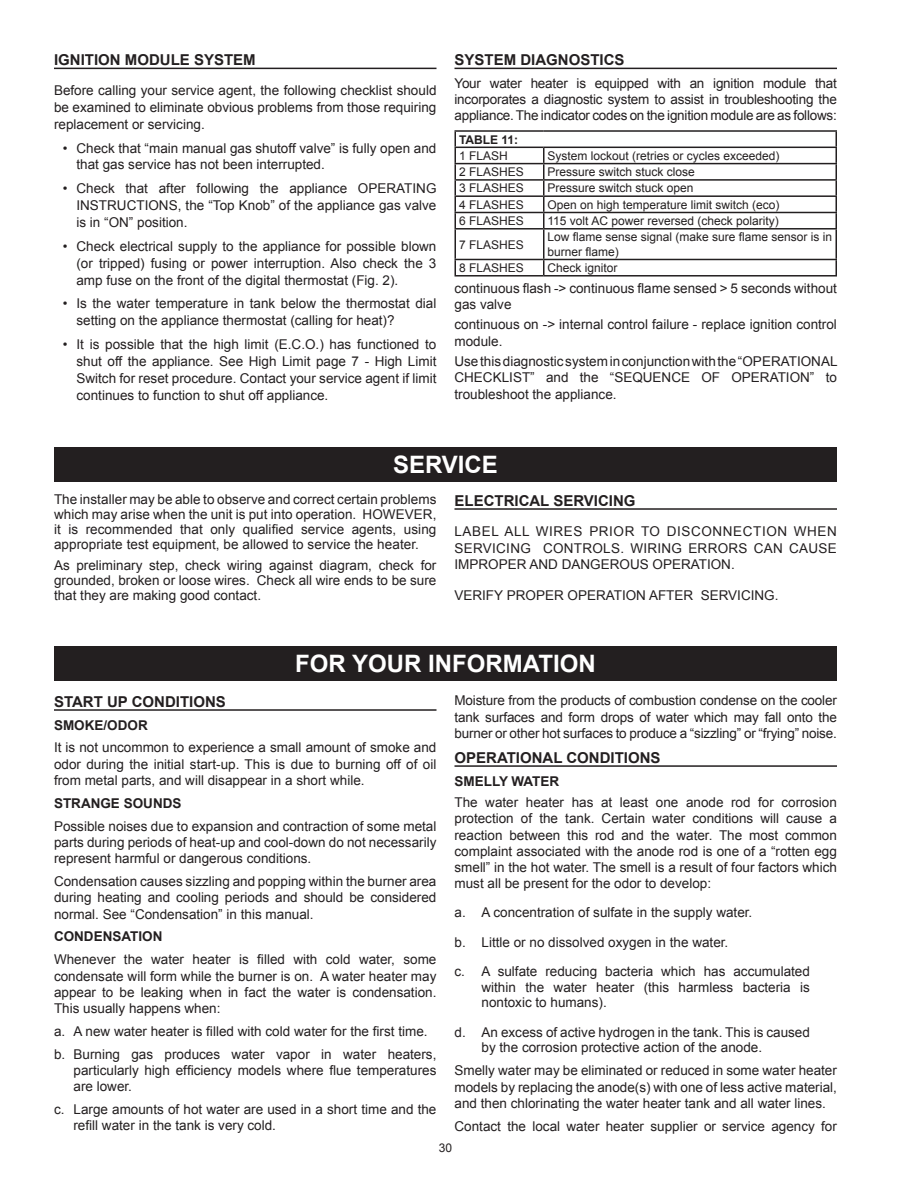
<style>
.page{position:relative;width:918px;height:1188px;background:#fff}
.page>*{position:absolute;margin:0;border:0;box-sizing:border-box;transform-origin:0 0}
.t1{font:700 24px "Arial";color:#fff}
.t2{font:700 15px "Arial";color:#231f20}
.t3{font:13.5px/16.2px "Arial";color:#231f20;text-align:justify}
.t4{font:700 13.5px "Arial";color:#231f20}
.t5{font:12px/14.4px "Arial";color:#231f20}
.t6{font:700 12px "Arial";color:#231f20}
</style>
<div class="page">
<hr style="left:454px;top:68px;width:383px;height:1px;background:#231f20">
<hr style="left:454px;top:130px;width:90px;height:2px;background:#231f20">
<hr style="left:544px;top:130px;width:293px;height:2px;background:#231f20">
<hr style="left:454px;top:147px;width:90px;height:1px;background:#231f20">
<hr style="left:544px;top:147px;width:293px;height:1px;background:#231f20">
<hr style="left:454px;top:163px;width:90px;height:1px;background:#231f20">
<hr style="left:544px;top:163px;width:293px;height:1px;background:#231f20">
<hr style="left:454px;top:179px;width:90px;height:2px;background:#231f20">
<hr style="left:544px;top:179px;width:293px;height:2px;background:#231f20">
<hr style="left:454px;top:195px;width:90px;height:2px;background:#231f20">
<hr style="left:544px;top:195px;width:293px;height:2px;background:#231f20">
<hr style="left:454px;top:212px;width:90px;height:1px;background:#231f20">
<svg style="left:454px;top:132px;width:2px;height:96px"></svg>
<hr style="left:544px;top:212px;width:293px;height:1px;background:#231f20">
<svg style="left:543px;top:148px;width:2px;height:80px"></svg>
<hr style="left:454px;top:228px;width:90px;height:2px;background:#231f20">
<hr style="left:454px;top:230px;width:2px;height:29px;background:#231f20">
<hr style="left:544px;top:228px;width:293px;height:2px;background:#231f20">
<hr style="left:543px;top:230px;width:2px;height:29px;background:#231f20">
<hr style="left:454px;top:259px;width:90px;height:1px;background:#231f20">
<svg style="left:454px;top:260px;width:2px;height:15px"></svg>
<hr style="left:544px;top:259px;width:293px;height:1px;background:#231f20">
<svg style="left:543px;top:260px;width:2px;height:15px"></svg>
<svg style="left:836px;top:132px;width:1px;height:143px"></svg>
<hr style="left:454px;top:275px;width:90px;height:2px;background:#231f20">
<hr style="left:544px;top:275px;width:293px;height:2px;background:#231f20">
<hr style="left:54px;top:68px;width:382px;height:1px;background:#231f20">
<div style="left:54px;top:646px;width:783px;height:35px;background:#231f20"></div>
<div style="left:54px;top:447px;width:783px;height:35px;background:#231f20"></div>
<hr style="left:454px;top:508px;width:383px;height:2px;background:#231f20">
<hr style="left:54px;top:709px;width:382px;height:2px;background:#231f20">
<hr style="left:454px;top:765px;width:383px;height:2px;background:#231f20">
<p class="t2" style="left:54px;top:50px;width:203px">IGNITION MODULE SYSTEM</p>
<p class="t3" style="left:54px;top:82px;width:384px;line-height:16.8px">Before calling your service agent, the following checklist should be examined to eliminate obvious problems from those requiring replacement or servicing.</p>
<p class="t3" style="left:76px;top:139px;width:361px;line-height:17px;text-indent:-14px">• Check that “main manual gas shutoff valve” is fully open and that gas service has not been interrupted.</p>
<p class="t3" style="left:76px;top:180px;width:362px;line-height:17px;text-indent:-14px">• Check that after following the appliance OPERATING INSTRUCTIONS, the “Top Knob” of the appliance gas valve is in “ON” position.</p>
<p class="t3" style="left:76px;top:238px;width:361px;line-height:17px;text-indent:-14px">• Check electrical supply to the appliance for possible blown (or tripped) fusing or power interruption. Also check the 3 amp fuse on the front of the digital thermostat (Fig. 2).</p>
<p class="t3" style="left:76px;top:295px;width:361px;line-height:17px;text-indent:-14px">• Is the water temperature in tank below the thermostat dial setting on the appliance thermostat (calling for heat)?</p>
<p class="t3" style="left:76px;top:336px;width:362px;line-height:17px;text-indent:-14px">• It is possible that the high limit (E.C.O.) has functioned to shut off the appliance. See High Limit page 7 - High Limit Switch for reset procedure. Contact your service agent if limit continues to function to shut off appliance.</p>
<p class="t2" style="left:454px;top:50px;width:172px">SYSTEM DIAGNOSTICS</p>
<p class="t3" style="left:454px;top:75px;width:384px">Your water heater is equipped with an ignition module that incorporates a diagnostic system to assist in troubleshooting the appliance. The indicator codes on the ignition module are as follows:</p>
<p class="t6" style="left:459px;top:131px;width:61px">TABLE 11:</p>
<p class="t5" style="left:459px;top:149px;width:41px">1 FLASH</p>
<p class="t5" style="left:548px;top:149px;width:234px">System lockout (retries or cycles exceeded)</p>
<p class="t5" style="left:459px;top:165px;width:65px">2 FLASH ES</p>
<p class="t5" style="left:548px;top:165px;width:149px">Pressure switch stuck close</p>
<p class="t5" style="left:459px;top:181px;width:65px">3 FLASH ES</p>
<p class="t5" style="left:548px;top:181px;width:148px">Pressure switch stuck open</p>
<p class="t5" style="left:459px;top:197px;width:65px">4 FLASH ES</p>
<p class="t5" style="left:548px;top:197px;width:234px">Open on high temperature limit switch (eco)</p>
<p class="t5" style="left:459px;top:214px;width:65px">6 FLASH ES</p>
<p class="t5" style="left:548px;top:214px;width:233px">115 volt AC power reversed (check polarity)</p>
<p class="t5" style="left:459px;top:237px;width:65px">7 FLASH ES</p>
<p class="t5" style="left:548px;top:230px;width:286px">Low flame sense signal (make sure flame sensor is in burner flame)</p>
<p class="t5" style="left:459px;top:261px;width:65px">8 FLASH ES</p>
<p class="t5" style="left:548px;top:261px;width:72px">Check ignitor</p>
<p class="t3" style="left:454px;top:280px;width:384px">continuous flash -&gt; continuous flame sensed &gt; 5 seconds without gas valve</p>
<p class="t3" style="left:454px;top:317px;width:384px">continuous on -&gt; internal control failure - replace ignition control module.</p>
<p class="t3" style="left:454px;top:353px;width:385px">Use this diagnostic system in conjunction with the “OPERATIONAL CHECKLIST” and the “SEQUENCE OF OPERATION” to troubleshoot the appliance.</p>
<h1 class="t1" style="left:393px;top:449px;width:18px">SER</h1>
<h1 class="t1" style="left:442px;top:449px;width:30px">VICE</h1>
<p class="t3" style="left:54px;top:492px;width:384px;line-height:15px">The installer may be able to observe and correct certain problems which may arise when the unit is put into operation. HOWEVER, it is recommended that only qualified service agents, using appropriate test equipment, be allowed to service the heater.</p>
<p class="t3" style="left:54px;top:558px;width:384px;line-height:15px">As preliminary step, check wiring against diagram, check for grounded, broken or loose wires. Check all wire ends to be sure that they are making good contact.</p>
<p class="t2" style="left:454px;top:490px;width:183px">ELECTRICAL SERVICING</p>
<p class="t3" style="left:454px;top:523px;width:384px;line-height:16.8px">LABEL ALL WIRES PRIOR TO DISCONNECTION WH EN SERVICING CONTROLS. WIRING ERRORS CAN CAUSE IMPROPER AND DANGEROUS OPERATION.</p>
<p class="t3" style="left:454px;top:587px;width:326px">VERIFY PROPER OPERATION AFTER SERVICING.</p>
<h1 class="t1" style="left:295px;top:648px;width:302px">FOR YOUR INFORMATION</h1>
<p class="t2" style="left:54px;top:691px;width:173px">START UP CONDITIONS</p>
<p class="t4" style="left:54px;top:716px;width:11px">SMOKE</p>
<p class="t4" style="left:104px;top:716px;width:15px">/ODOR</p>
<p class="t3" style="left:54px;top:740px;width:384px">It is not uncommon to experience a small amount of smoke and odor during the initial start-up. This is due to burning off of oil from metal parts, and will disappear in a short while.</p>
<p class="t4" style="left:54px;top:794px;width:11px">STRANGE</p>
<p class="t4" style="left:124px;top:794px;width:11px">SOUNDS</p>
<p class="t3" style="left:54px;top:818px;width:384px">Possible noises due to expansion and contraction of some metal parts during periods of heat-up and cool-down do not necessarily represent harmful or dangerous conditions.</p>
<p class="t3" style="left:54px;top:873px;width:384px">Condensation causes sizzling and popping within the burner area during heating and cooling periods and should be considered normal. See “Condensation” in this manual.</p>
<p class="t4" style="left:54px;top:928px;width:10px">CONDENSATION</p>
<p class="t3" style="left:54px;top:952px;width:384px">Whenever the water heater is filled with cold water, some condensate will form while the burner is on. A water heater may appear to be leaking when in fact the water is condensation.<br>This usually happens when:</p>
<p class="t3" style="left:54px;top:1020px;width:384px;line-height:23px">a. A new water heater is filled with cold water for the first time. b. Burning gas produces water vapor in water heaters,</p>
<p class="t3" style="left:73px;top:1062px;width:364px">particularly high efficiency models where flue temperatures are lower.</p>
<p class="t3" style="left:73px;top:1102px;width:364px;text-indent:-19px">c. Large amounts of hot water are used in a short time and the refill water in the tank is very cold.</p>
<p class="t3" style="left:454px;top:693px;width:384px">Moisture from the products of combustion condense on the cooler tank surfaces and form drops of water which may fall onto the burner or other hot surfaces to produce a “sizzling” or “frying” noise.</p>
<p class="t2" style="left:454px;top:747px;width:208px">OPERATIONAL CONDITIONS</p>
<p class="t4" style="left:454px;top:772px;width:10px">SMELLY</p>
<p class="t4" style="left:512px;top:772px;width:11px">WATER</p>
<p class="t3" style="left:454px;top:794px;width:384px">The water heater has at least one anode rod for corrosion protection of the tank. Certain water conditions will cause a reaction between this rod and the water. The most common complaint associated with the anode rod is one of a “rotten egg smell” in the hot water. The smell is a result of four factors which must all be present for the odor to develop:</p>
<p class="t3" style="left:454px;top:898px;width:357px;line-height:29.2px;text-align:left">a. A concentration of sulfate in the supply water.<br>b. Little or no dissolved oxygen in the water.<br>c. A sulfate reducing bacteria which has accumulated</p>
<p class="t3" style="left:482px;top:979px;width:330px;line-height:15.8px">within the water heater (this harmless bacteria is nontoxic to humans).</p>
<p class="t3" style="left:482px;top:1024px;width:330px;line-height:15.8px;text-indent:-27px">d. An excess of active hydrogen in the tank. This is caused by the corrosion protective action of the anode.</p>
<p class="t3" style="left:454px;top:1063px;width:384px">Smelly water may be eliminated or reduced in some water heater models by replacing the anode(s) with one of less active material, and then chlorinating the water heater tank and all water lines.</p>
<p class="t3" style="left:454px;top:1118px;width:384px">Contact the local water heater supplier or service agency for</p>
<p class="t5" style="left:439px;top:1140px;width:15px">30</p>
</div>
